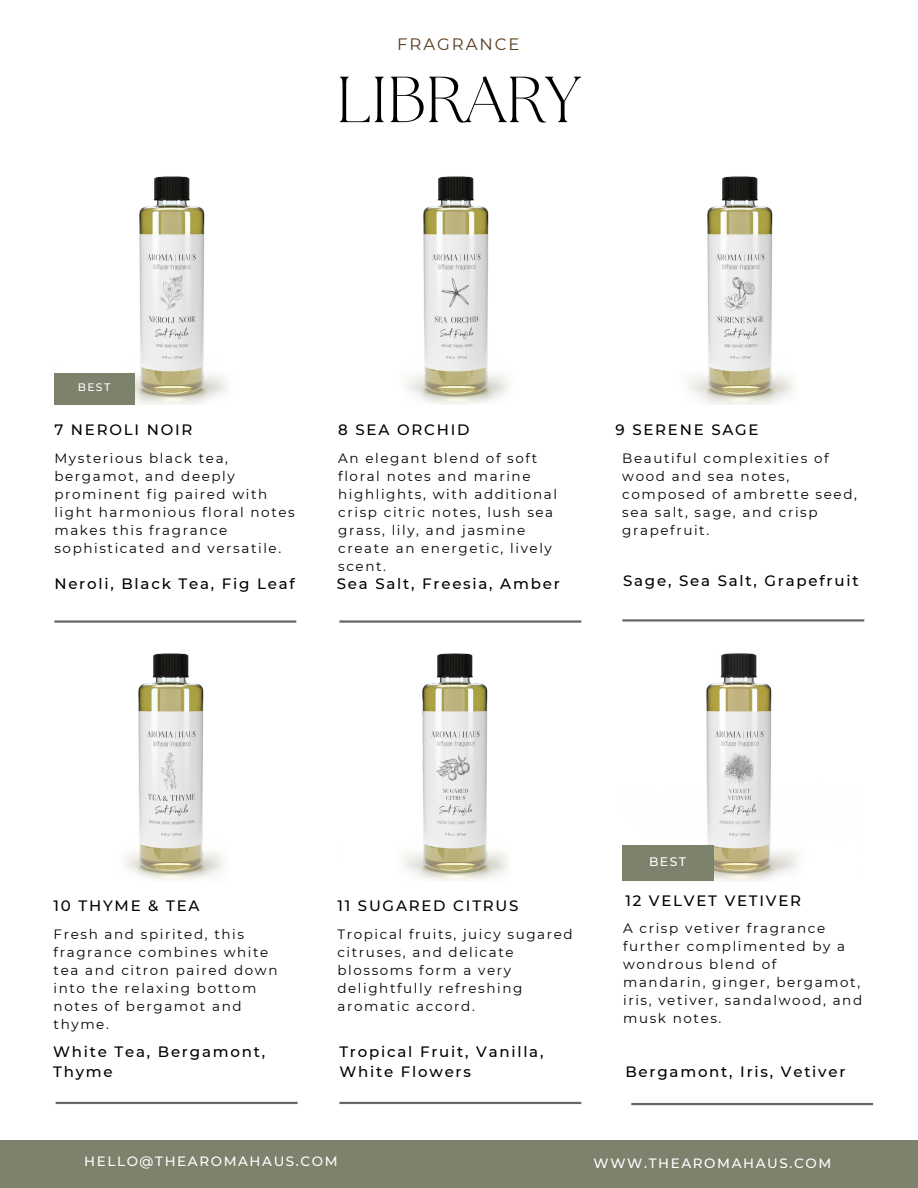
<style>
.page{position:relative;width:918px;height:1188px;background:#fff}
.page>*{position:absolute;margin:0;border:0;box-sizing:border-box;transform-origin:0 0}
.t1{font:300 64.95px "The Seasons";color:#000}
.t2{font:16.5px "Montserrat";letter-spacing:.12em;color:#57391c}
.t3{font:500 15px/20px "Montserrat";letter-spacing:.12em;color:#000}
.t4{font:13.5px/18px "Montserrat";letter-spacing:.12em;color:#000}
.t5{font:500 13.5px "Montserrat";letter-spacing:.12em;color:#fff}
.t6{font:500 12.45px "Montserrat";color:#fff}
.t7{font:500 10.95px "Montserrat";color:#fff}
</style>
<div class="page">
<img style="left:407px;top:176px;width:101px;height:229px">
<img style="left:688px;top:176px;width:105px;height:229px">
<img style="left:54px;top:176px;width:173px;height:229px">
<img style="left:403px;top:653px;width:104px;height:228px">
<img style="left:622px;top:653px;width:176px;height:229px">
<img style="left:125px;top:653px;width:99px;height:228px">
<hr style="left:54px;top:620px;width:242px;height:3px;background:#000">
<hr style="left:339px;top:620px;width:242px;height:3px;background:#000">
<hr style="left:622px;top:619px;width:242px;height:3px;background:#000">
<hr style="left:56px;top:1102px;width:242px;height:2px;background:#000">
<hr style="left:339px;top:1102px;width:242px;height:2px;background:#000">
<hr style="left:631px;top:1103px;width:242px;height:2px;background:#000">
<div style="left:0;top:1141px;width:918px;height:47px;background:#7c826b"></div>
<div style="left:622px;top:845px;width:92px;height:35px;background:#7c826b"></div>
<div style="left:54px;top:373px;width:81px;height:31px;background:#7c826b"></div>
<p class="t2" style="left:397px;top:34px;width:124px">FRAGRANCE</p>
<p class="t7" style="left:78px;top:381px;width:34px">BEST</p>
<h1 class="t1" style="left:336px;top:70px;width:246px">LIBRARY</h1>
<p class="t3" style="left:54px;top:420px;width:140px">7 NEROLI NOIR</p>
<p class="t3" style="left:338px;top:420px;width:133px">8 SEA ORCHID</p>
<p class="t3" style="left:616px;top:420px;width:145px">9 SERENE SAGE</p>
<p class="t4" style="left:54px;top:449px;width:242px">Mysterious black tea, bergamot, and deeply prominent fig paired with light harmonious floral notes makes this fragrance sophisticated and versatile.</p>
<p class="t4" style="left:338px;top:449px;width:220px">An elegant blend of soft floral notes and marine highlights, with additional crisp citric notes, lush sea grass, lily, and jasmine create an energetic, lively scent.</p>
<p class="t4" style="left:622px;top:449px;width:236px">Beautiful complexities of wood and sea notes, composed of ambrette seed, sea salt, sage, and crisp grapefruit.</p>
<p class="t3" style="left:54px;top:574px;width:242px">Neroli, Black Tea, Fig Leaf</p>
<p class="t3" style="left:337px;top:574px;width:225px">Sea Salt, Freesia, Amber</p>
<p class="t3" style="left:623px;top:571px;width:237px">Sage, Sea Salt, Grapefruit</p>
<p class="t6" style="left:649px;top:854px;width:39px">BEST</p>
<p class="t3" style="left:54px;top:896px;width:148px">10 THYME &amp; TEA</p>
<p class="t3" style="left:337px;top:896px;width:183px">11 SUGARED CITRUS</p>
<p class="t3" style="left:625px;top:891px;width:177px">12 VELVET VETIVER</p>
<p class="t4" style="left:54px;top:925px;width:225px">Fresh and spirited, this fragrance combines white tea and citron paired down into the relaxing bottom notes of bergamot and thyme.</p>
<p class="t4" style="left:337px;top:925px;width:237px">Tropical fruits, juicy sugared citruses, and delicate blossoms form a very delightfully refreshing aromatic accord.</p>
<p class="t4" style="left:623px;top:919px;width:241px">A crisp vetiver fragrance further complimented by a wondrous blend of<br>mandarin, ginger, bergamot, iris, vetiver, sandalwood, and musk notes.</p>
<p class="t3" style="left:339px;top:1041px;width:206px">Tropical Fruit, Vanilla,<br>White Flowers</p>
<p class="t3" style="left:53px;top:1041px;width:213px">White Tea, Bergamont,<br>Thyme</p>
<p class="t3" style="left:625px;top:1061px;width:222px">Bergamont, Iris, Vetiver</p>
<p class="t5" style="left:84px;top:1153px;width:255px">HELLO@THEAROMAHAUS.COM</p>
<p class="t5" style="left:594px;top:1155px;width:239px">WWW.THEAROMAHAUS.COM</p>
</div>
